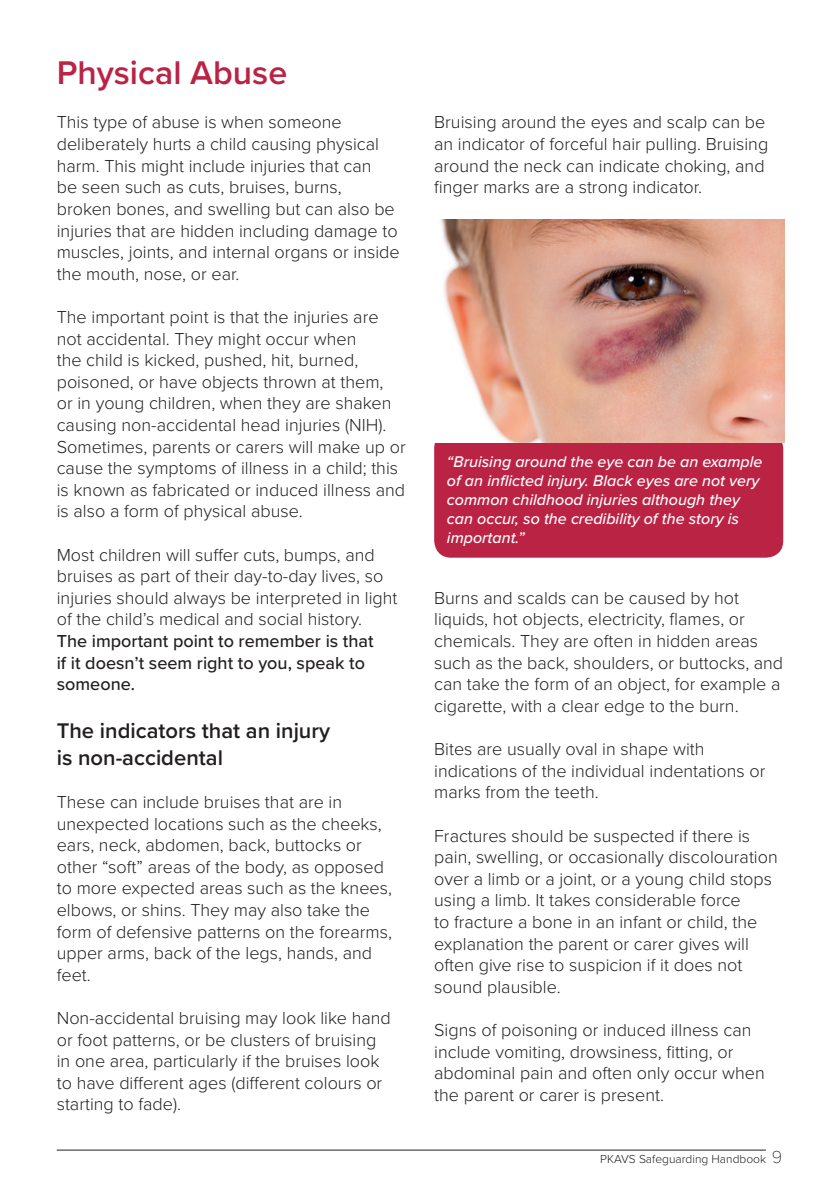
<style>
.page{position:relative;width:840px;height:1191px;background:#fff}
.page>*{position:absolute;margin:0;border:0;box-sizing:border-box;transform-origin:0 0}
.t1{font:600 34px "Proxima Nova";color:#bb2345}
.t2{font:600 22px/26.4px "Proxima Nova";color:#231f20}
.t3{font:300 18px/21.6px "Proxima Nova";color:#231f20}
.t4{font:500 18px/21.6px "Proxima Nova";color:#231f20}
.t5{font:italic 500 16px/19.2px "Proxima Nova";color:#fff}
.t6{font:300 12px "Proxima Nova";color:#231f20}
.s1{font-family:"Proxima Nova T";font-weight:100;font-size:18px;color:#000}
</style>
<div class="page">
<div style="left:434px;top:431px;width:348px;height:126px;background:#bb2345;border-radius:17px"></div>
<img style="left:435px;top:220px;width:349px;height:222px">
<hr style="left:57px;top:1149px;width:708px;height:1px;background:#231f20">
<h1 class="t1" style="left:57px;top:47px;width:232px">Physical Abuse</h1>
<p class="t3" style="left:57px;top:111px;width:344px">This type of abuse is when someone deliberately hurts a child causing physical harm. This might include injuries that can<br>be seen such as cuts, bruises, burns, broken bones, and swelling but can also be injuries that are hidden including damage to muscles, joints, and internal organs or inside the mouth, nose, or ear.</p>
<p class="t3" style="left:57px;top:305px;width:350px">The important point is that the injuries are not accidental. They might occur when<br>the child is kicked, pushed, hit, burned, poisoned, or have objects thrown at them,<br>or in young children, when they are shaken causing non-accidental head injuries (NIH).<br>Sometimes, parents or carers will make up or cause the symptoms of illness in a child; this is known as fabricated or induced illness and is also a form of physical abuse.</p>
<p class="t3" style="left:57px;top:543px;width:342px">Most children will suffer cuts, bumps, and bruises as part of their day-to-day lives, so injuries should always be interpreted in light of the child’s medical and social history.</p>
<p class="t4" style="left:57px;top:629px;width:318px">The important point to remember is that if it doesn’t seem right to you, speak to someone.</p>
<p class="t2" style="left:57px;top:717px;width:275px">The indicators that an injury is non-accidental</p>
<p class="t3" style="left:57px;top:790px;width:336px">These can include bruises that are in unexpected locations such as the cheeks, ears, neck, abdomen, back, buttocks or other “soft” areas of the body, as opposed to more expected areas such as the knees, elbows, or shins. They may also take the form of defensive patterns on the forearms, upper arms, back of the legs, hands, and feet.</p>
<p class="t3" style="left:57px;top:1006px;width:335px">Non-accidental bruising may look like hand or foot patterns, or be clusters of bruising in one area, particularly if the bruises look to have different ages (different colours or starting to fade).</p>
<p class="t3" style="left:434px;top:111px;width:335px">Bruising around the eyes and scalp can be an indicator of forceful hair pulling. Bruising around the neck can indicate choking, and finger marks are a strong indicator.</p>
<p class="t5" style="left:446px;top:452px;width:317px">“Bruising around the eye can be an example of an inflicted injury. Black eyes are not very common childhood injuries although they can occur, so the credibility of the story is important.”</p>
<p class="t3" style="left:434px;top:586px;width:350px">Burns and scalds can be caused by hot liquids, hot objects, electricity, flames, or chemicals. They are often in hidden areas such as the back, shoulders, or buttocks, and can take the form of an object, for example a cigarette, with a clear edge to the burn.</p>
<p class="t3" style="left:434px;top:737px;width:332px">Bites are usually oval in shape with indications of the individual indentations or marks from the teeth.</p>
<p class="t3" style="left:434px;top:823px;width:345px">Fractures should be suspected if there is pain, swelling, or occasionally discolouration over a limb or a joint, or a young child stops using a limb. It takes considerable force<br>to fracture a bone in an infant or child, the explanation the parent or carer gives will often give rise to suspicion if it does not sound plausible.</p>
<p class="t3" style="left:434px;top:1018px;width:332px">Signs of poisoning or induced illness can include vomiting, drowsiness, fitting, or abdominal pain and often only occur when the parent or carer is present.</p>
<p class="t6" style="left:600px;top:1150px;width:183px">PKAVS Safeguarding Handbook <span class="s1">9</span></p>
</div>
